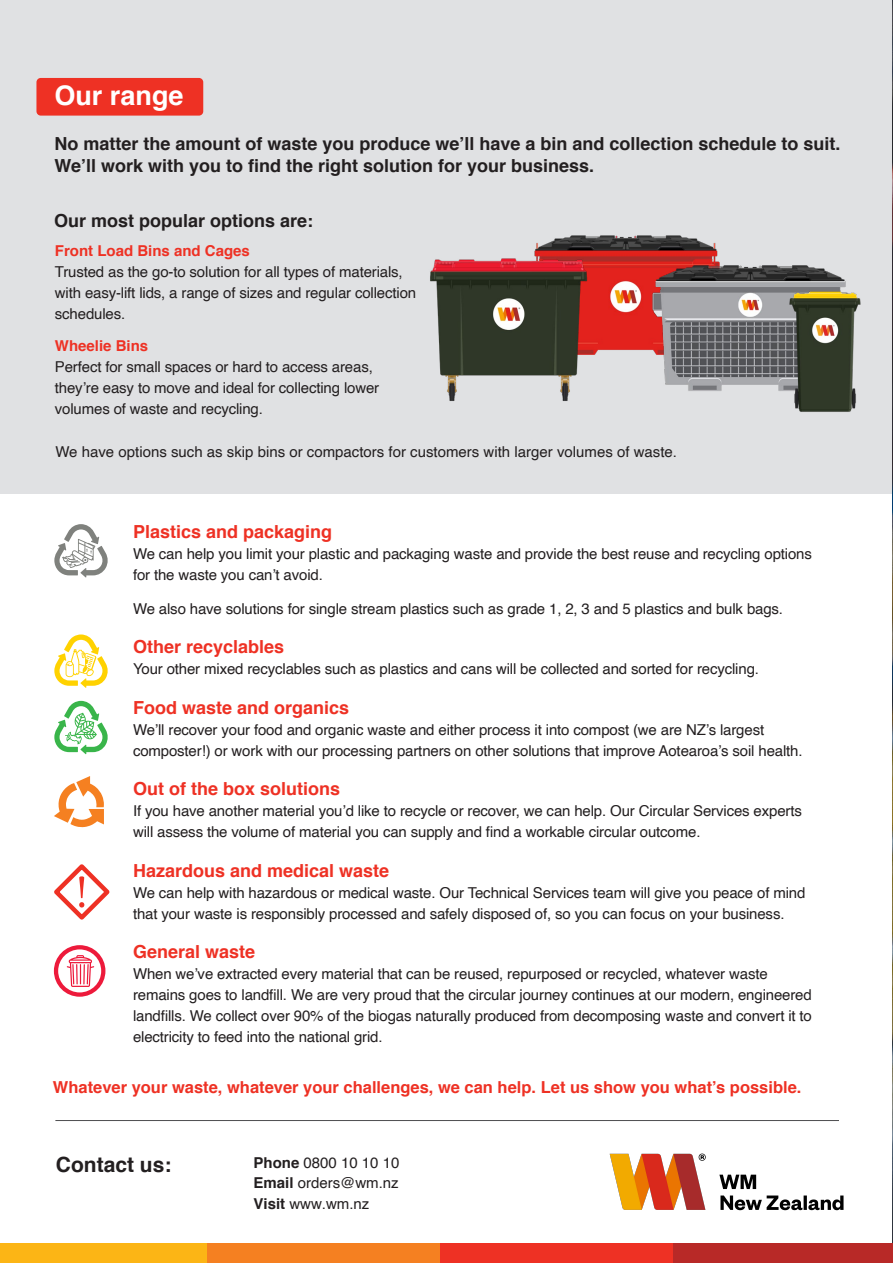
<style>
.page{position:relative;width:893px;height:1263px;background:#fff}
.page>*{position:absolute;margin:0;border:0;box-sizing:border-box;transform-origin:0 0}
.t1{font:700 27px "Helvetica";color:#fff}
.t2{font:700 21px "Helvetica";color:#231f20}
.t3{font:700 18px/22.5px "Helvetica";color:#231f20}
.t4{font:700 18px "Helvetica";color:#ee3124}
.t5{font:700 16.5px "Helvetica";color:#ee3124}
.t6{font:15px/21px "Helvetica";letter-spacing:-.01em;color:#231f20}
.t7{font:700 15px "Helvetica";color:#ee3124}
.s1{font-weight:700}
.s2{font-family:"Arial"}
</style>
<div class="page">
<div style="left:0;top:0;width:893px;height:493px;background:#e0e1e3"></div>
<img style="left:892px;top:0;width:1px;height:1020px">
<hr style="left:891px;top:1020px;width:2px;height:240px;background:#231f20;opacity:.02">
<div style="left:0;top:1244px;width:207px;height:19px;background:#fcb515"></div>
<div style="left:207px;top:1244px;width:233px;height:19px;background:#f58021"></div>
<div style="left:440px;top:1244px;width:233px;height:19px;background:#ee3124"></div>
<div style="left:673px;top:1244px;width:220px;height:19px;background:#b82927"></div>
<div style="left:36px;top:78px;width:167px;height:38px;background:#ee3124;border-radius:4px"></div>
<img style="left:536px;top:235px;width:181px;height:117px">
<img style="left:642px;top:251px;width:204px;height:140px">
<img style="left:430px;top:247px;width:167px;height:154px">
<img style="left:785px;top:283px;width:76px;height:129px">
<img style="left:609px;top:1153px;width:235px;height:58px">
<hr style="left:55px;top:1120px;width:784px;height:1px;background:#4d4d4f">
<svg style="left:54px;top:524px;width:54px;height:53px"></svg>
<svg style="left:54px;top:776px;width:50px;height:51px"></svg>
<svg style="left:54px;top:864px;width:56px;height:56px"></svg>
<svg style="left:54px;top:945px;width:51px;height:52px"></svg>
<svg style="left:54px;top:701px;width:54px;height:53px"></svg>
<svg style="left:54px;top:634px;width:54px;height:54px"></svg>
<h1 class="t1" style="left:54px;top:74px;width:131px">Our range</h1>
<p class="t3" style="left:54px;top:132px;width:788px">No matter the amount of waste you produce we’ll have a bin and collection schedule to suit.<br>We’ll work with you to find the right solution for your business.</p>
<p class="t3" style="left:54px;top:210px;width:261px">Our most popular options are:</p>
<p class="t7" style="left:55px;top:238px;width:197px">Front Load Bins and Cages</p>
<p class="t6" style="left:55px;top:262px;width:363px">Trusted as the go-to solution for all types of materials, with easy-lift lids, a range of sizes and regular collection schedules.</p>
<p class="t7" style="left:55px;top:334px;width:95px">Wheelie Bins</p>
<p class="t6" style="left:55px;top:357px;width:326px">Perfect for small spaces or hard to access areas, they’re easy to move and ideal for collecting lower volumes of waste and recycling.</p>
<p class="t6" style="left:55px;top:441px;width:623px">We have options such as skip bins or compactors for customers with larger volumes of waste.</p>
<p class="t4" style="left:133px;top:517px;width:201px">Plastics and packaging</p>
<p class="t6" style="left:133px;top:544px;width:680px">We can help you limit your plastic and packaging waste and provide the best reuse and recycling options for the waste you can’t avoid.</p>
<p class="t6" style="left:133px;top:598px;width:652px">We also have solutions for single stream plastics such as grade 1, 2, 3 and 5 plastics and bulk bags.</p>
<p class="t4" style="left:133px;top:632px;width:153px">Other recyclables</p>
<p class="t6" style="left:133px;top:659px;width:627px">Your other mixed recyclables such as plastics and cans will be collected and sorted for recycling.</p>
<p class="t4" style="left:133px;top:693px;width:218px">Food waste and organics</p>
<p class="t6" style="left:133px;top:719px;width:671px">We’ll recover your food and organic waste and either process it into compost (we are NZ’s largest composter!) or work with our processing partners on other solutions that improve Aotearoa’s soil health.</p>
<p class="t4" style="left:133px;top:774px;width:209px">Out of the box solutions</p>
<p class="t6" style="left:133px;top:801px;width:670px">If you have another material you’d like to recycle or recover, we can help. Our Circular Services experts will assess the volume of material you can supply and find a workable circular outcome.</p>
<p class="t4" style="left:133px;top:856px;width:258px">Hazardous and medical waste</p>
<p class="t6" style="left:133px;top:882px;width:674px">We can help with hazardous or medical waste. Our Technical Services team will give you peace of mind that your waste is responsibly processed and safely disposed of, so you can focus on your business.</p>
<p class="t4" style="left:133px;top:937px;width:124px">General waste</p>
<p class="t6" style="left:133px;top:964px;width:680px">When we’ve extracted every material that can be reused, repurposed or recycled, whatever waste remains goes to landfill. We are very proud that the circular journey continues at our modern, engineered landfills. We collect over 90% of the biogas naturally produced from decomposing waste and convert it to electricity to feed into the national grid.</p>
<p class="t5" style="left:53px;top:1073px;width:750px">Whatever your waste, whatever your challenges, we can help. Let us show you what’s possible.</p>
<h2 class="t2" style="left:56px;top:1148px;width:117px">Contact us:</h2>
<p class="t6" style="left:253px;top:1153px;width:147px;text-align:justify"><span class="s1">Phone</span> 0800 10 10 10<br><span class="s1">Email</span> orders@<span class="s2">wm</span>.nz <span class="s1">Visit</span> w<span class="s2">ww.wm</span>.nz</p>
</div>
